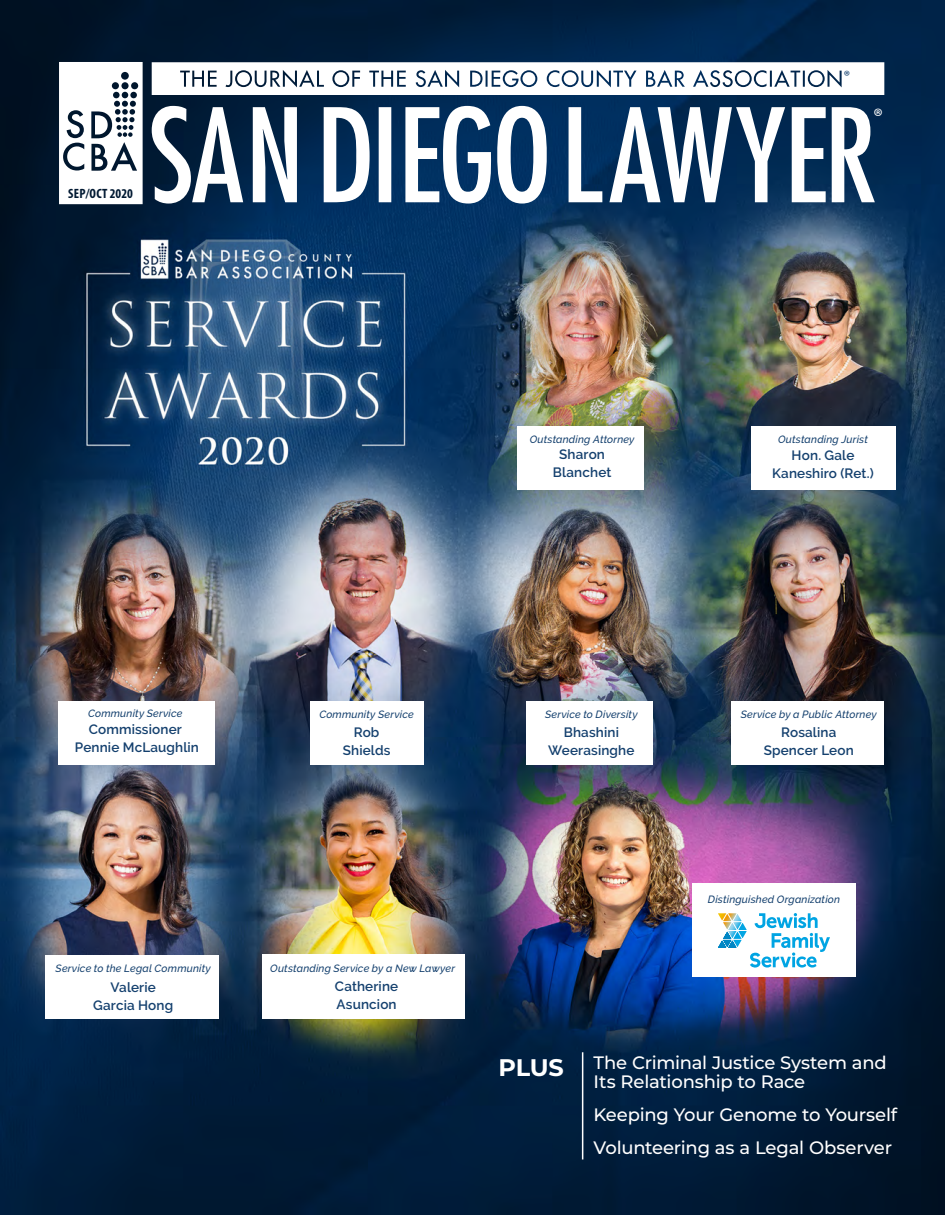
<style>
.page{position:relative;width:945px;height:1215px;background:#fff}
.page>*{position:absolute;margin:0;border:0;box-sizing:border-box;transform-origin:0 0}
.t1{font:26.4px "Myriad Pro";color:#b48cbf}
.Body_Text{font:700 24px "Montserrat";color:#fff}
.t2{font:22.5px "Myriad Pro";color:#fff}
.Body_Text-2{font:500 18px/19.5px "Montserrat";letter-spacing:-.015em;color:#fff}
.t3{font:15px "Myriad Pro";color:#14406e}
.Body_Text-3{font:600 13.5px/18px "Raleway";letter-spacing:.01em;color:#14406e;text-align:center}
.t4{font:700 condensed 13.5px "Myriad Pro";letter-spacing:.02em;color:#011932}
.Body_Text-4{font:italic 500 10.5px "Raleway";letter-spacing:.02em;color:#14406e}
</style>
<div class="page">
<img style="left:0;top:0;width:944px;height:1215px">
<svg style="left:152px;top:106px;width:723px;height:98px"></svg>
<svg style="left:59px;top:62px;width:84px;height:142px"></svg>
<div style="left:61px;top:186px;width:79px;height:14px;background:#fff"></div>
<svg style="left:152px;top:62px;width:732px;height:33px"></svg>
<div style="left:517px;top:426px;width:127px;height:63px;background:#fff"></div>
<div style="left:751px;top:426px;width:144px;height:63px;background:#fff"></div>
<div style="left:59px;top:701px;width:156px;height:64px;background:#fff"></div>
<div style="left:310px;top:701px;width:113px;height:64px;background:#fff"></div>
<div style="left:526px;top:701px;width:127px;height:64px;background:#fff"></div>
<div style="left:731px;top:701px;width:153px;height:64px;background:#fff"></div>
<div style="left:45px;top:956px;width:174px;height:63px;background:#fff"></div>
<div style="left:263px;top:955px;width:202px;height:64px;background:#fff"></div>
<div style="left:692px;top:884px;width:164px;height:93px;background:#fff"></div>
<hr style="left:582px;top:1052px;width:1px;height:108px;background:#fff">
<svg style="left:718px;top:913px;width:112px;height:55px"></svg>
<p class="t4" style="left:68px;top:185px;width:66px">SEP/OCT 2020</p>
<p class="t3" style="left:844px;top:66px;width:8px">®</p>
<p class="t1" style="left:844px;top:64px;width:13px">®</p>
<p class="t2" style="left:873px;top:102px;width:11px">®</p>
<p class="Body_Text-4" style="left:530px;top:433px;width:106px">Outstanding Attorney</p>
<p class="Body_Text-3" style="left:553px;top:446px;width:60px">Sharon<br>Blanchet</p>
<p class="Body_Text-4" style="left:778px;top:433px;width:91px">Outstanding Jurist</p>
<p class="Body_Text-3" style="left:772px;top:446px;width:103px">Hon. Gale<br>Kaneshiro (Ret.)</p>
<p class="Body_Text-4" style="left:88px;top:707px;width:96px">Community Service</p>
<p class="Body_Text-4" style="left:319px;top:708px;width:96px">Community Service</p>
<p class="Body_Text-4" style="left:545px;top:708px;width:94px">Service to Diversity</p>
<p class="Body_Text-4" style="left:741px;top:708px;width:137px">Service by a Public Attorney</p>
<p class="Body_Text-3" style="left:75px;top:720px;width:126px">Commissioner<br>Pennie McLaughlin</p>
<p class="Body_Text-3" style="left:343px;top:723px;width:49px">Rob<br>Shields</p>
<p class="Body_Text-3" style="left:548px;top:723px;width:88px">Bhashini<br>Weerasinghe</p>
<p class="Body_Text-3" style="left:764px;top:723px;width:92px">Rosalina<br>Spencer Leon</p>
<p class="Body_Text-4" style="left:708px;top:894px;width:134px">Distinguished Organization</p>
<p class="Body_Text-4" style="left:56px;top:962px;width:157px">Service to the Legal Community</p>
<p class="Body_Text-4" style="left:270px;top:962px;width:186px">Outstanding Service by a New Lawyer</p>
<p class="Body_Text-3" style="left:93px;top:978px;width:82px">Valerie<br>Garcia Hong</p>
<p class="Body_Text-3" style="left:335px;top:978px;width:65px;text-align:left">Catherine<br>Asuncion</p>
<p class="Body_Text" style="left:498px;top:1050px;width:67px">PLUS</p>
<p class="Body_Text-2" style="left:594px;top:1052px;width:295px">The Criminal Justice System and<br>Its Relationship to Race</p>
<p class="Body_Text-2" style="left:594px;top:1105px;width:305px">Keeping Your Genome to Yourself</p>
<p class="Body_Text-2" style="left:594px;top:1138px;width:300px">Volunteering as a Legal Observer</p>
</div>
